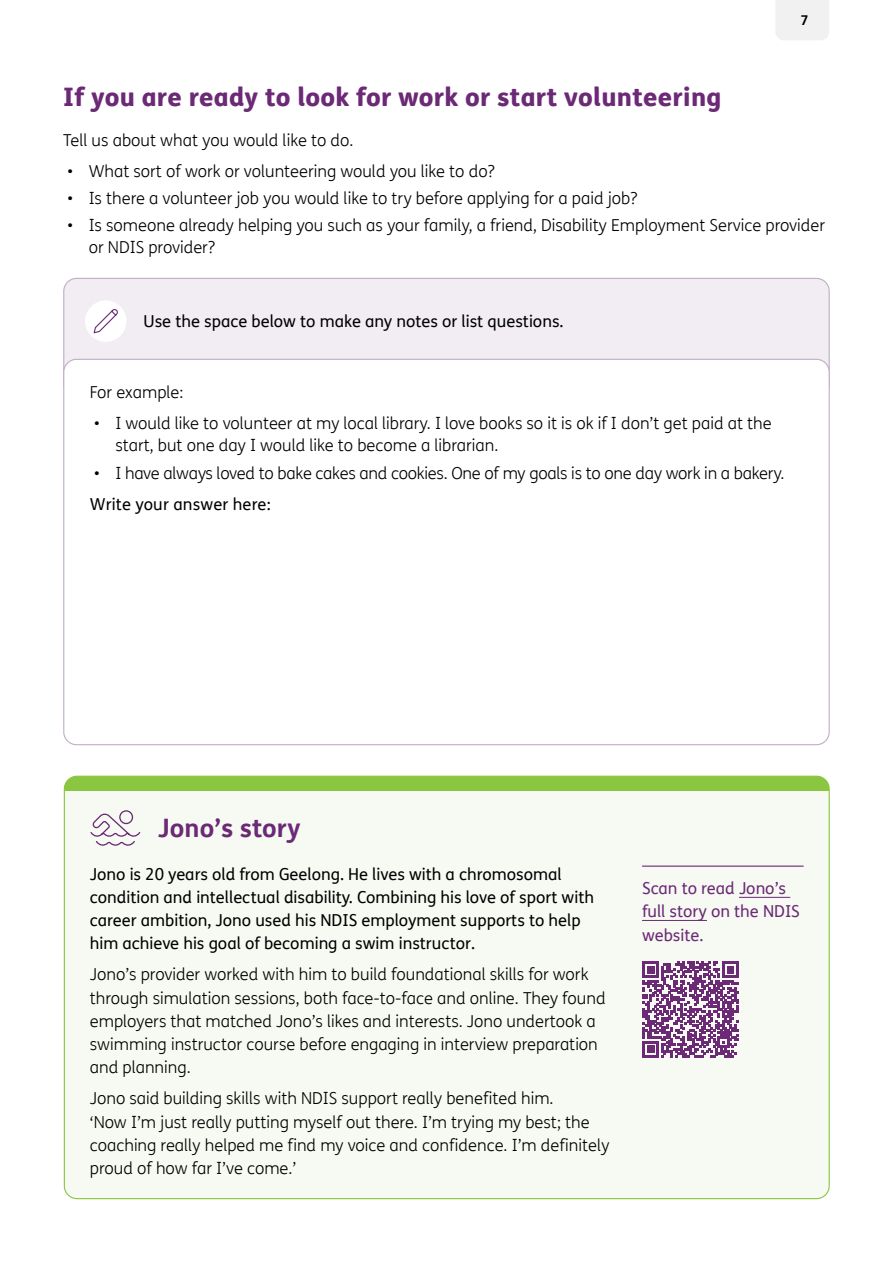
<style>
.page{position:relative;width:893px;height:1263px;background:#fff}
.page>*{position:absolute;margin:0;border:0;box-sizing:border-box;transform-origin:0 0}
.t1{font:800 25.5px "FS Me Pro";letter-spacing:.01em;color:#6b2976}
.t2{font:700 25.5px "FS Me Pro";color:#6b2976}
.t3{font:300 16.5px/23.1px "FS Me Pro";color:#000}
.t4{font:16.5px/23.1px "FS Me Pro";color:#000}
.t5{font:16.5px/23.1px "FS Me Pro";color:#6b2976}
.t6{font:700 13.5px "FS Me Pro";color:#000}
</style>
<div class="page">
<div style="left:776px;top:0;width:53px;height:40px;background:#f1f1f2"></div>
<div style="left:64px;top:278px;width:765px;height:119px;background:#f1edf2;border-radius:13px"></div>
<div style="left:64px;top:359px;width:765px;height:386px;background:#fff;border-radius:13px"></div>
<div style="left:85px;top:300px;width:41px;height:42px;background:#fff;border-radius:50%"></div>
<svg style="left:93px;top:309px;width:25px;height:25px"></svg>
<div style="left:64px;top:776px;width:765px;height:422px;background:#f6faf2;border-radius:13px"></div>
<div style="left:64px;top:776px;width:765px;height:14px;background:#8ac63f"></div>
<hr style="left:642px;top:865px;width:162px;height:2px;background:#6b2976">
<hr style="left:739px;top:897px;width:51px;height:1px;background:#6b2976">
<hr style="left:642px;top:920px;width:65px;height:1px;background:#6b2976">
<div style="left:119px;top:810px;width:14px;height:14px;border:1px solid #6b2976;border-radius:50%"></div>
<svg style="left:90px;top:812px;width:51px;height:34px"></svg>
<svg style="left:643px;top:961px;width:96px;height:96px"></svg>
<p class="t6" style="left:800px;top:10px;width:9px">7</p>
<h1 class="t1" style="left:63px;top:77px;width:660px">If you are ready to look for work or start volunteering</h1>
<p class="t3" style="left:63px;top:129px;width:292px">Tell us about what you would like to do.</p>
<p class="t3" style="left:67px;top:160px;width:429px">• What sort of work or volunteering would you like to do?</p>
<p class="t3" style="left:67px;top:186px;width:571px">• Is there a volunteer job you would like to try before applying for a paid job?</p>
<p class="t3" style="left:89px;top:213px;width:738px;line-height:22.5px;text-indent:-21px">• Is someone already helping you such as your family, a friend, Disability Employment Service provider or NDIS provider?</p>
<p class="t4" style="left:143px;top:309px;width:422px">Use the space below to make any notes or list questions.</p>
<p class="t3" style="left:90px;top:380px;width:95px">For example:</p>
<p class="t3" style="left:115px;top:411px;width:658px;line-height:22.5px;text-indent:-21px">• I would like to volunteer at my local library. I love books so it is ok if I don’t get paid at the start, but one day I would like to become a librarian.</p>
<p class="t3" style="left:94px;top:461px;width:692px">• I have always loved to bake cakes and cookies. One of my goals is to one day work in a bakery.</p>
<p class="t4" style="left:90px;top:493px;width:182px">Write your answer here:</p>
<h1 class="t2" style="left:158px;top:808px;width:144px">Jono’s story</h1>
<p class="t4" style="left:90px;top:862px;width:506px">Jono is 20 years old from Geelong. He lives with a chromosomal condition and intellectual disability. Combining his love of sport with career ambition, Jono used his NDIS employment supports to help him achieve his goal of becoming a swim instructor.</p>
<p class="t3" style="left:90px;top:963px;width:517px">Jono’s provider worked with him to build foundational skills for work through simulation sessions, both face-to-face and online. They found employers that matched Jono’s likes and interests. Jono undertook a swimming instructor course before engaging in interview preparation and planning.</p>
<p class="t3" style="left:90px;top:1087px;width:521px">Jono said building skills with NDIS support really benefited him.<br>‘Now I’m just really putting myself out there. I’m trying my best; the coaching really helped me find my voice and confidence. I’m definitely proud of how far I’ve come.’</p>
<p class="t5" style="left:642px;top:877px;width:159px">Scan to read Jono’s full story on the NDIS website.</p>
</div>
